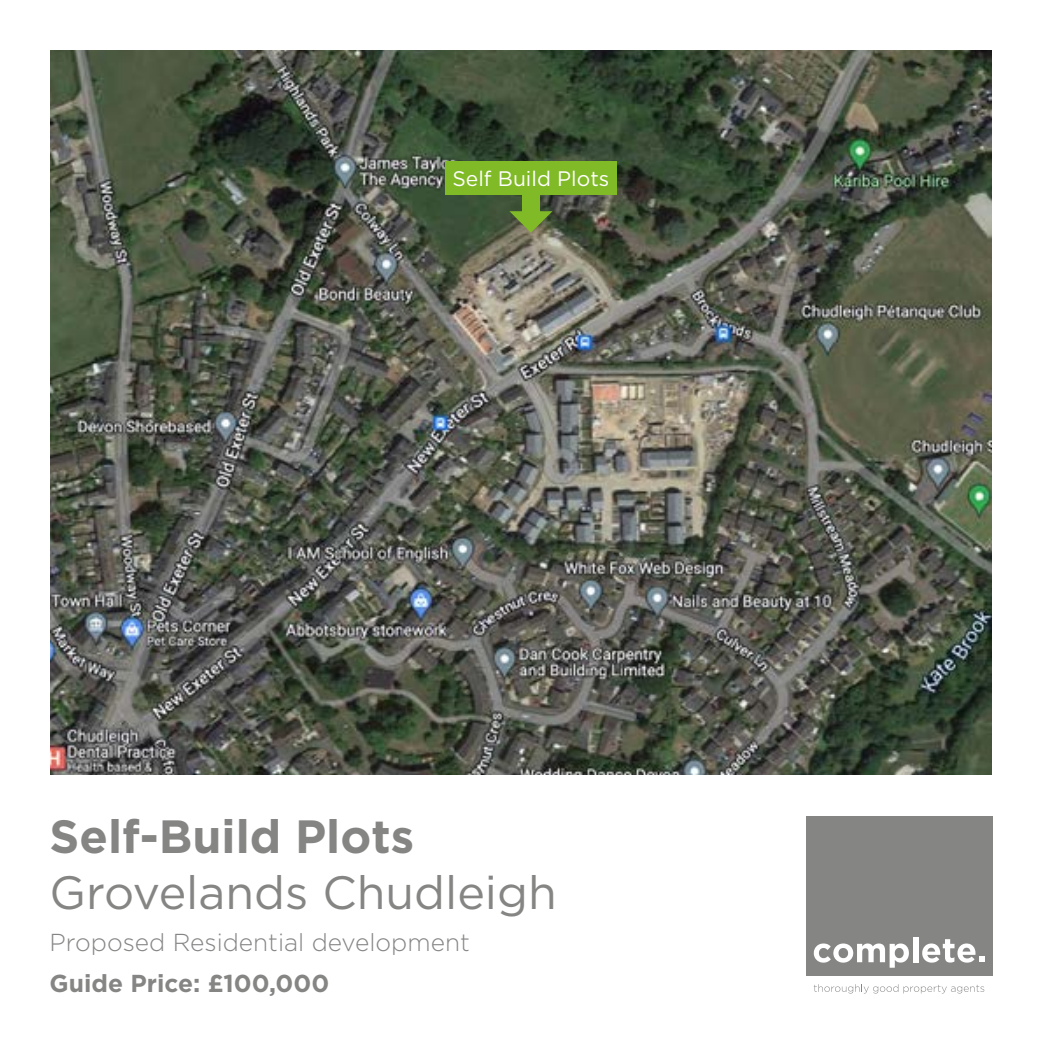
<style>
.page{position:relative;width:1042px;height:1042px;background:#fff}
.page>*{position:absolute;margin:0;border:0;box-sizing:border-box;transform-origin:0 0}
.t1{font:46.55px "Gotham";color:#858584}
.t2{font:700 46.55px "Gotham";color:#858584}
.t3{font:300 24.5px "Gotham";color:#858584}
.t4{font:700 24.5px "Gotham";color:#858584}
.t5{font:21px "Gotham";color:#fff}
</style>
<div class="page">
<img style="left:50px;top:50px;width:941px;height:724px">
<div style="left:806px;top:816px;width:186px;height:159px;background:#858584"></div>
<svg style="left:814px;top:984px;width:170px;height:9px"></svg>
<svg style="left:814px;top:943px;width:95px;height:24px"></svg>
<div style="left:913px;top:937px;width:5px;height:25px;background:#fff"></div>
<svg style="left:922px;top:939px;width:62px;height:23px"></svg>
<div style="left:522px;top:178px;width:17px;height:37px;background:#80ba27"></div>
<div style="left:445px;top:161px;width:172px;height:34px;background:#80ba27"></div>
<svg style="left:509px;top:211px;width:43px;height:22px"></svg>
<p class="t5" style="left:452px;top:166px;width:158px">Self Build Plots</p>
<h1 class="t2" style="left:50px;top:806px;width:366px">Self-Build Plots</h1>
<h1 class="t1" style="left:50px;top:863px;width:509px">Grovelands Chudleigh</h1>
<p class="t3" style="left:50px;top:926px;width:422px">Proposed Residential development</p>
<p class="t4" style="left:50px;top:967px;width:281px">Guide Price: £100,000</p>
</div>
